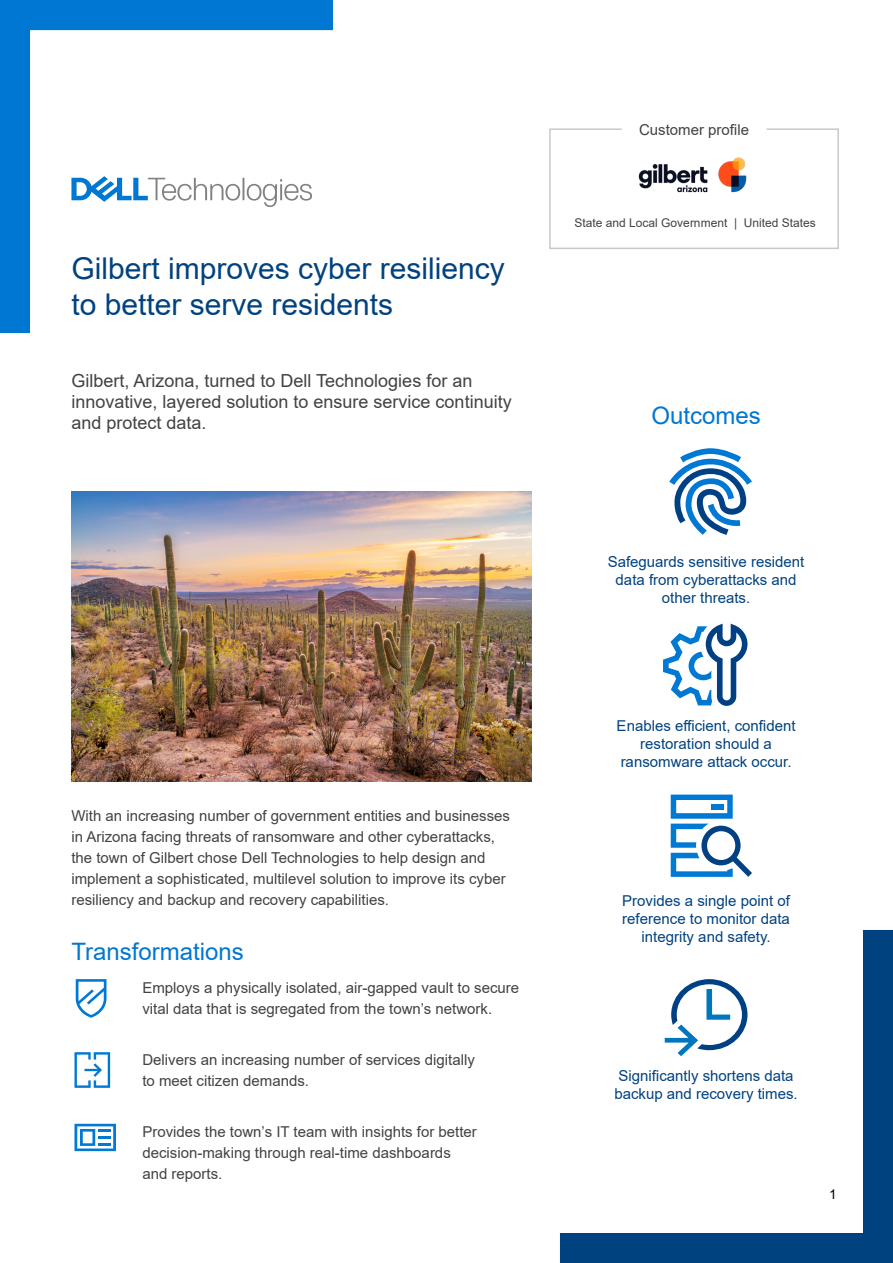
<style>
.page{position:relative;width:893px;height:1263px;background:#fff}
.page>*{position:absolute;margin:0;border:0;box-sizing:border-box;transform-origin:0 0}
.t1{font:30px/36px "Arial";color:#00427f}
.t2{font:24px "Arial";color:#0077d2}
.t3{font:18px/21px "Arial";color:#424242}
.t4{font:15px/21px "Arial";color:#424242}
.t5{font:15px/18px "Arial";color:#00427f;text-align:center}
.t6{font:13.5px "Arial";color:#000}
.t7{font:12px "Arial";color:#424242}
</style>
<div class="page">
<svg style="left:560px;top:930px;width:333px;height:333px"></svg>
<svg style="left:0;top:0;width:333px;height:333px"></svg>
<svg style="left:549px;top:128px;width:290px;height:121px"></svg>
<img style="left:71px;top:492px;width:460px;height:289px">
<svg style="left:71px;top:176px;width:241px;height:31px"></svg>
<svg style="left:665px;top:979px;width:82px;height:77px"></svg>
<svg style="left:669px;top:448px;width:83px;height:87px"></svg>
<svg style="left:76px;top:979px;width:30px;height:39px"></svg>
<svg style="left:74px;top:1052px;width:36px;height:36px"></svg>
<svg style="left:74px;top:1124px;width:42px;height:27px"></svg>
<svg style="left:671px;top:794px;width:81px;height:83px"></svg>
<svg style="left:663px;top:624px;width:84px;height:82px"></svg>
<p class="t1" style="left:71px;top:250px;width:435px">Gilbert improves cyber resiliency to better serve residents</p>
<p class="t3" style="left:71px;top:370px;width:442px">Gilbert, Arizona, turned to Dell Technologies for an innovative, layered solution to ensure service continuity and protect data.</p>
<p class="t4" style="left:71px;top:805px;width:440px">With an increasing number of government entities and businesses in Arizona facing threats of ransomware and other cyberattacks, the town of Gilbert chose Dell Technologies to help design and implement a sophisticated, multilevel solution to improve its cyber resiliency and backup and recovery capabilities.</p>
<p class="t2" style="left:71px;top:935px;width:174px">Transformations</p>
<p class="t4" style="left:142px;top:977px;width:378px">Employs a physically isolated, air-gapped vault to secure vital data that is segregated from the town’s network.</p>
<p class="t4" style="left:142px;top:1049px;width:334px">Delivers an increasing number of services digitally to meet citizen demands.</p>
<p class="t4" style="left:142px;top:1121px;width:336px">Provides the town’s IT team with insights for better decision-making through real-time dashboards and reports.</p>
<p class="t4" style="left:639px;top:119px;width:112px">Customer profile</p>
<p class="t7" style="left:575px;top:214px;width:243px">State and Local Government | United States</p>
<p class="t2" style="left:651px;top:399px;width:111px">Outcomes</p>
<p class="t5" style="left:608px;top:553px;width:198px">Safeguards sensitive resident data from cyberattacks and other threats.</p>
<p class="t5" style="left:617px;top:716px;width:180px">Enables efficient, confident restoration should a ransomware attack occur.</p>
<p class="t5" style="left:622px;top:891px;width:169px">Provides a single point of reference to monitor data integrity and safety.</p>
<p class="t5" style="left:614px;top:1066px;width:185px;text-align:left">Significantly shortens data backup and recovery times.</p>
<p class="t6" style="left:829px;top:1185px;width:9px">1</p>
</div>
